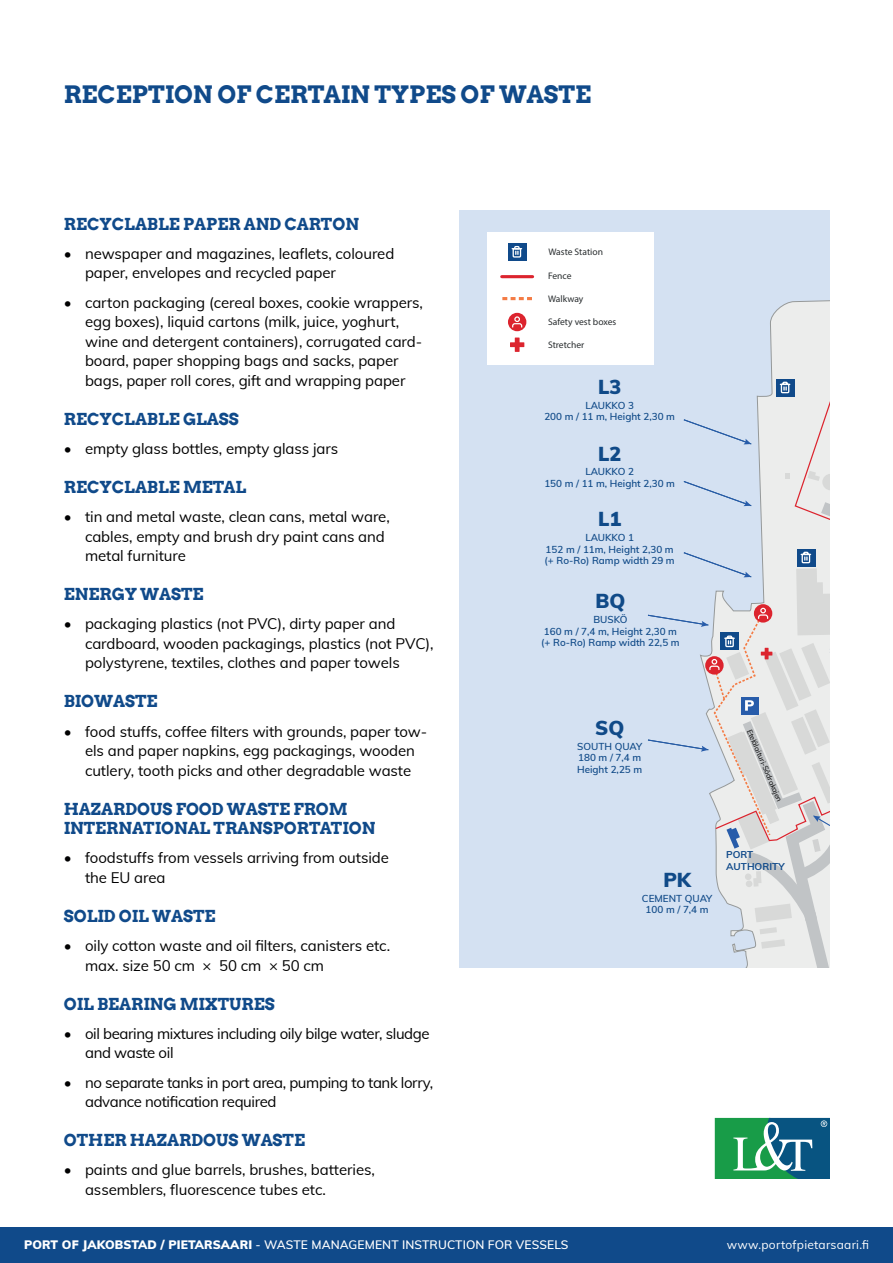
<style>
.page{position:relative;width:893px;height:1263px;background:#fff}
.page>*{position:absolute;margin:0;border:0;box-sizing:border-box;transform-origin:0 0}
.t1{font:700 24px "Arvo";letter-spacing:-.005em;color:#104a8a}
.t2{font:900 19.8px "Muli";color:#104a88}
.t3{font:700 16.5px/19.5px "Arvo";letter-spacing:-.005em;color:#104a8a}
.t4{font:15px/19.5px "Muli";letter-spacing:-.005em;color:#000001}
.t5{font:15px/19.5px "Muli";letter-spacing:-.025em;color:#000001}
.t6{font:600 12px "Muli";letter-spacing:.01em;color:#fff}
.t7{font:12px "Muli";letter-spacing:.02em;color:#fff}
.t8{font:600 9.9px/11.6px "Muli";color:#104a88;text-align:center}
.t9{font:700 9.9px/11.9px "Muli";color:#104a8a}
.t10{font:9.6px "Myriad Pro";color:#292d2f}
.t11{font:7.35px "Muli";color:#000001}
.s1{font-weight:900}
</style>
<div class="page">
<div style="left:0;top:1227px;width:893px;height:36px;background:#104a8a"></div>
<svg style="left:715px;top:1118px;width:115px;height:61px;background:#348d7a"></svg>
<div style="left:459px;top:210px;width:371px;height:757px;background:#d4e1f2"></div>
<div style="left:487px;top:232px;width:167px;height:132px;background:#fff"></div>
<div style="left:508px;top:243px;width:18px;height:18px;background:#104a8a"></div>
<svg style="left:512px;top:246px;width:10px;height:12px"></svg>
<hr style="left:502px;top:275px;width:31px;height:3px;background:#dc242e">
<svg style="left:502px;top:297px;width:30px;height:3px"></svg>
<svg style="left:743px;top:301px;width:87px;height:170px"></svg>
<div style="left:508px;top:313px;width:18px;height:18px;background:#dc242e;border-radius:50%"></div>
<svg style="left:512px;top:316px;width:11px;height:12px"></svg>
<svg style="left:683px;top:419px;width:68px;height:25px"></svg>
<svg style="left:510px;top:338px;width:14px;height:14px"></svg>
<svg style="left:648px;top:471px;width:182px;height:496px"></svg>
<h1 class="t1" style="left:64px;top:79px;width:529px">RECEPTION OF CERTAIN TYPES OF WASTE</h1>
<p class="t3" style="left:64px;top:214px;width:297px">RECYCLABLE PAPER AND CARTON</p>
<p class="t4" style="left:85px;top:243px;width:311px;text-indent:-21px">• newspaper and magazines, leaflets, coloured paper, envelopes and recycled paper</p>
<p class="t4" style="left:85px;top:292px;width:339px;text-indent:-21px">• carton packaging (cereal boxes, cookie wrappers, egg boxes), liquid cartons (milk, juice, yoghurt, wine and detergent containers), corrugated card&shy;board, paper shopping bags and sacks, paper bags, paper roll cores, gift and wrapping paper</p>
<p class="t3" style="left:64px;top:409px;width:177px">RECYCLABLE GLASS</p>
<p class="t4" style="left:64px;top:438px;width:276px">• empty glass bottles, empty glass jars</p>
<p class="t3" style="left:64px;top:477px;width:184px">RECYCLABLE METAL</p>
<p class="t4" style="left:85px;top:506px;width:306px;text-indent:-21px">• tin and metal waste, clean cans, metal ware, cables, empty and brush dry paint cans and metal furniture</p>
<p class="t3" style="left:64px;top:584px;width:141px">ENERGY WASTE</p>
<p class="t4" style="left:85px;top:613px;width:350px;text-indent:-21px">• packaging plastics (not PVC), dirty paper and cardboard, wooden packagings, plastics (not PVC), polystyrene, textiles, clothes and paper towels</p>
<p class="t3" style="left:64px;top:691px;width:95px">BIOWASTE</p>
<p class="t4" style="left:85px;top:721px;width:344px;text-indent:-21px">• food stuffs, coffee filters with grounds, paper tow&shy;els and paper napkins, egg packagings, wooden cutlery, tooth picks and other degradable waste</p>
<p class="t3" style="left:64px;top:799px;width:313px">HAZARDOUS FOOD WASTE FROM<br>INTERNATIONAL TRANSPORTATION</p>
<p class="t4" style="left:85px;top:847px;width:305px;text-indent:-21px">• foodstuffs from vessels arriving from outside the EU area</p>
<p class="t3" style="left:64px;top:906px;width:153px">SOLID OIL WASTE</p>
<p class="t4" style="left:85px;top:935px;width:307px;text-indent:-21px">• oily cotton waste and oil filters, canisters etc. max. size 50 cm × 50 cm × 50 cm</p>
<p class="t3" style="left:64px;top:994px;width:213px">OIL BEARING MIXTURES</p>
<p class="t5" style="left:85px;top:1023px;width:346px;text-indent:-21px">• oil bearing mixtures including oily bilge water, sludge and waste oil</p>
<p class="t5" style="left:85px;top:1072px;width:350px;text-indent:-21px">• no separate tanks in port area, pumping to tank lorry, advance notification required</p>
<p class="t3" style="left:64px;top:1130px;width:243px">OTHER HAZARDOUS WASTE</p>
<p class="t4" style="left:85px;top:1159px;width:291px;text-indent:-21px">• paints and glue barrels, brushes, batteries, assemblers, fluorescence tubes etc.</p>
<p class="t10" style="left:549px;top:246px;width:56px">Waste Station</p>
<p class="t10" style="left:548px;top:269px;width:25px">Fence</p>
<p class="t10" style="left:548px;top:293px;width:37px">Walkway</p>
<p class="t10" style="left:548px;top:316px;width:70px">Safety vest boxes</p>
<p class="t10" style="left:548px;top:339px;width:38px">Stretcher</p>
<h2 class="t2" style="left:598px;top:372px;width:25px">L3</h2>
<p class="t8" style="left:544px;top:399px;width:132px">LAUKKO 3<br>200 m / 11 m, Height 2,30 m</p>
<h2 class="t2" style="left:598px;top:439px;width:25px">L2</h2>
<p class="t8" style="left:544px;top:466px;width:132px">LAUKKO 2<br>150 m / 11 m, Height 2,30 m</p>
<h2 class="t2" style="left:598px;top:504px;width:25px">L1</h2>
<p class="t8" style="left:545px;top:531px;width:132px">LAUKKO 1<br>152 m / 11m, Height 2,30 m (+ Ro-Ro) Ramp width 29 m</p>
<h2 class="t2" style="left:596px;top:587px;width:31px">BQ</h2>
<p class="t8" style="left:541px;top:613px;width:140px">BUSKÖ<br>160 m / 7,4 m, Height 2,30 m (+ Ro-Ro) Ramp width 22,5 m</p>
<h2 class="t2" style="left:595px;top:713px;width:31px">SQ</h2>
<p class="t8" style="left:577px;top:740px;width:67px;text-align:justify">SOUTH QUAY 180 m / 7,4 m Height 2,25 m</p>
<p class="t11" style="left:754px;top:727px;width:80px;rotate:67deg">Etelälaituri-Södrakajen</p>
<h2 class="t2" style="left:663px;top:865px;width:29px">PK</h2>
<p class="t8" style="left:642px;top:892px;width:72px">CEMENT QUAY<br>100 m / 7,4 m</p>
<p class="t9" style="left:726px;top:848px;width:60px">PORT<br>AUTHORITY</p>
<p class="t6" style="left:24px;top:1236px;width:546px"><span class="s1">PORT OF JAKOBSTAD / PIETARSAARI</span> - WASTE MANAGEMENT INSTRUCTION FOR VESSELS</p>
<p class="t7" style="left:727px;top:1236px;width:144px">www.portofpietarsaari.fi</p>
</div>
